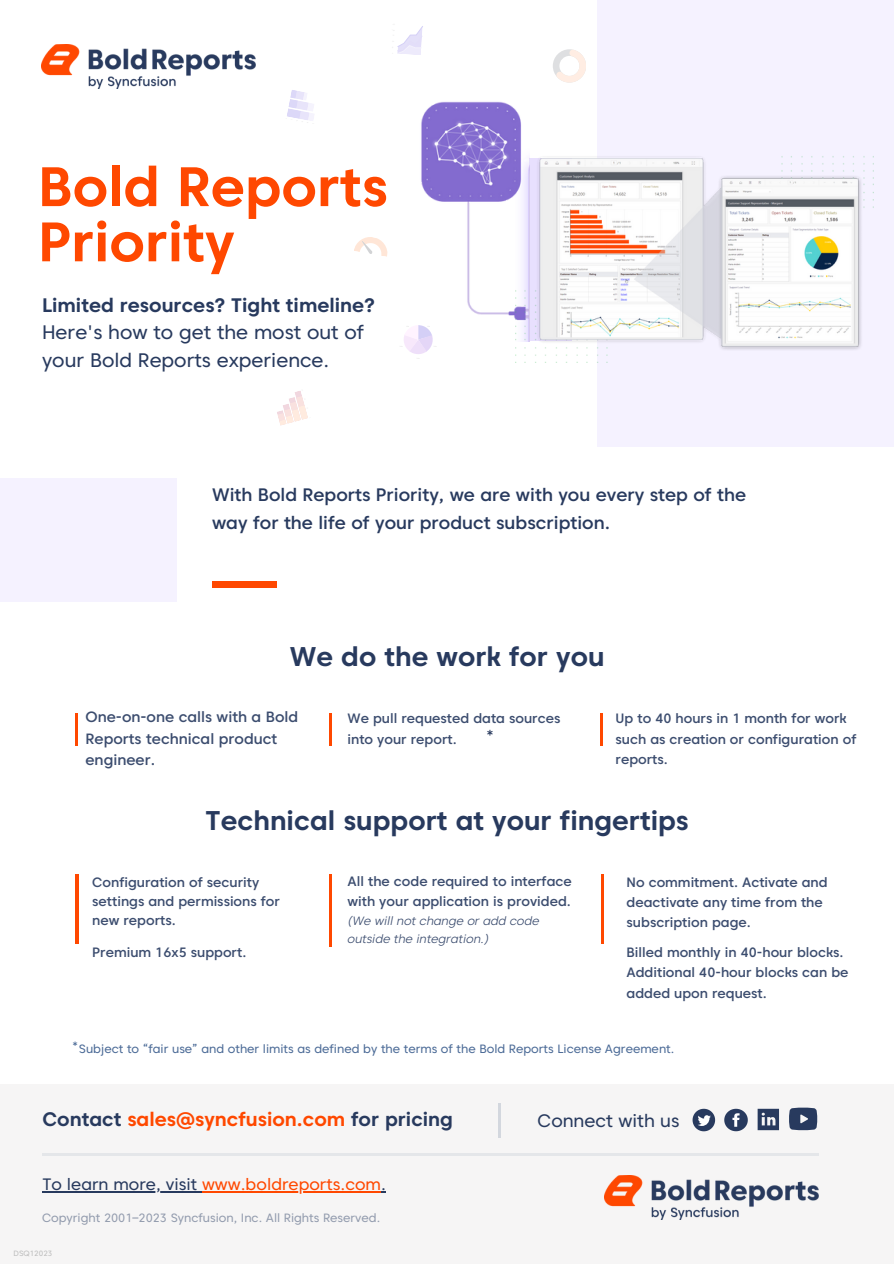
<style>
.page{position:relative;width:894px;height:1264px;background:#fff}
.page>*{position:absolute;margin:0;border:0;box-sizing:border-box;transform-origin:0 0}
.t1{font:700 55.5px "Caros";color:#ff4800}
.t2{font:700 27px "Caros";color:#283a5e}
.t3{font:19.5px/27px "Caros";color:#283a5e}
.t4{font:700 19.5px "Caros";color:#ff4800}
.t5{font:700 19.5px "Caros";color:#283a5e}
.t6{font:500 18px/28.2px "Caros";color:#283a5e}
.t7{font:18px "Caros";color:#283a5e}
.t8{font:16.5px "Caros";color:#ff4800}
.t9{font:500 14.85px/21.5px "Caros";color:#3c4d6f}
.t10{font:500 13.5px/20.2px "Caros";color:#3c4d6f}
.t11{font:12.9px "Caros";color:#283a5e}
.t12{font:12px "Caros";color:#4c6b97}
.t13{font:12px "Caros";color:#939cae}
.t14{font:italic 300 12px/18px "Caros";color:#3c4d6f}
.t15{font:9.9px "Caros";color:#4c6b97}
.t16{font:7.65px "Caros";color:#bdbdbd}
.s1{color:#283a5e}
</style>
<div class="page">
<div style="left:597px;top:0;width:296px;height:446px;background:#f5f2ff"></div>
<div style="left:0;top:478px;width:176px;height:124px;background:#f5f2ff"></div>
<svg style="left:553px;top:49px;width:33px;height:34px"></svg>
<svg style="left:400px;top:26px;width:23px;height:19px"></svg>
<svg style="left:404px;top:341px;width:28px;height:13px"></svg>
<svg style="left:277px;top:391px;width:31px;height:35px"></svg>
<svg style="left:287px;top:90px;width:27px;height:31px"></svg>
<hr style="left:75px;top:712px;width:3px;height:33px;background:#ff4800">
<hr style="left:75px;top:874px;width:4px;height:70px;background:#ff4800">
<hr style="left:329px;top:874px;width:2px;height:72px;background:#ff4800">
<hr style="left:600px;top:712px;width:2px;height:33px;background:#ff4800">
<hr style="left:329px;top:712px;width:2px;height:33px;background:#ff4800">
<div style="left:212px;top:581px;width:64px;height:7px;background:#ff4800"></div>
<div style="left:0;top:1083px;width:893px;height:180px;background:#f6f5f5"></div>
<hr style="left:42px;top:1153px;width:776px;height:2px;background:#d3d7de">
<svg style="left:757px;top:1108px;width:21px;height:22px"></svg>
<svg style="left:692px;top:1108px;width:23px;height:23px"></svg>
<svg style="left:724px;top:1108px;width:23px;height:23px"></svg>
<svg style="left:789px;top:1107px;width:28px;height:23px"></svg>
<hr style="left:498px;top:1103px;width:2px;height:35px;background:#d3d7de">
<hr style="left:601px;top:874px;width:3px;height:70px;background:#ff4800">
<img style="left:604px;top:1175px;width:214px;height:44px">
<img style="left:42px;top:45px;width:214px;height:44px">
<hr style="left:42px;top:1191px;width:160px;height:1px;background:#283a5e">
<hr style="left:202px;top:1191px;width:80px;height:1px;background:#ff4800">
<hr style="left:282px;top:1191px;width:58px;height:1px;background:#ff4800">
<hr style="left:340px;top:1191px;width:41px;height:1px;background:#ff4800">
<img style="left:354px;top:45px;width:167px;height:296px">
<img style="left:515px;top:154px;width:358px;height:209px">
<p class="t1" style="left:38px;top:153px;width:351px">Bold Reports</p>
<p class="t1" style="left:38px;top:208px;width:198px">Priority</p>
<p class="t5" style="left:42px;top:294px;width:334px">Limited resources? Tight timeline?</p>
<p class="t3" style="left:42px;top:319px;width:323px">Here's how to get the most out of your Bold Reports experience.</p>
<p class="t6" style="left:212px;top:480px;width:535px">With Bold Reports Priority, we are with you every step of the way for the life of your product subscription.</p>
<p class="t2" style="left:289px;top:639px;width:316px">We do the work for you</p>
<p class="t9" style="left:85px;top:706px;width:214px">One-on-one calls with a Bold<br>Reports technical product engineer.</p>
<p class="t10" style="left:615px;top:708px;width:242px">Up to 40 hours in 1 month for work such as creation or configuration of reports.</p>
<p class="t10" style="left:347px;top:708px;width:214px">We pull requested data sources into your report.</p>
<p class="t11" style="left:486px;top:725px;width:9px">*</p>
<p class="t2" style="left:205px;top:804px;width:484px">Technical support at your fingertips</p>
<p class="t10" style="left:92px;top:872px;width:189px;line-height:19.2px">Configuration of security settings and permissions for new reports.</p>
<p class="t10" style="left:92px;top:942px;width:156px">Premium 16x5 support.</p>
<p class="t10" style="left:347px;top:871px;width:226px">All the code required to interface with your application is provided.</p>
<p class="t14" style="left:347px;top:912px;width:193px">(We will not change or add code outside the integration.)</p>
<p class="t10" style="left:626px;top:872px;width:203px">No commitment. Activate and deactivate any time from the subscription page.</p>
<p class="t10" style="left:626px;top:942px;width:218px">Billed monthly in 40-hour blocks.</p>
<p class="t10" style="left:626px;top:962px;width:223px">Additional 40-hour blocks can be added upon request.</p>
<p class="t15" style="left:73px;top:1037px;width:7px">*</p>
<p class="t12" style="left:79px;top:1041px;width:596px">Subject to “fair use” and other limits as defined by the terms of the Bold Reports License Agreement.</p>
<p class="t4" style="left:42px;top:1107px;width:412px"><span class="s1">Contact</span> sales@syncfusion.com <span class="s1">for pricing</span></p>
<p class="t7" style="left:537px;top:1109px;width:143px">Connect with us</p>
<p class="t8" style="left:42px;top:1174px;width:345px"><span class="s1">To learn more, visit</span> www.boldreports.com<span class="s1">.</span></p>
<p class="t13" style="left:42px;top:1210px;width:339px">Copyright 2001–2023 Syncfusion, Inc. All Rights Reserved.</p>
<p class="t16" style="left:14px;top:1248px;width:40px">DSQ12023</p>
<p class="t16" style="left:14px;top:1245px;width:40px">DSQ12021</p>
</div>
